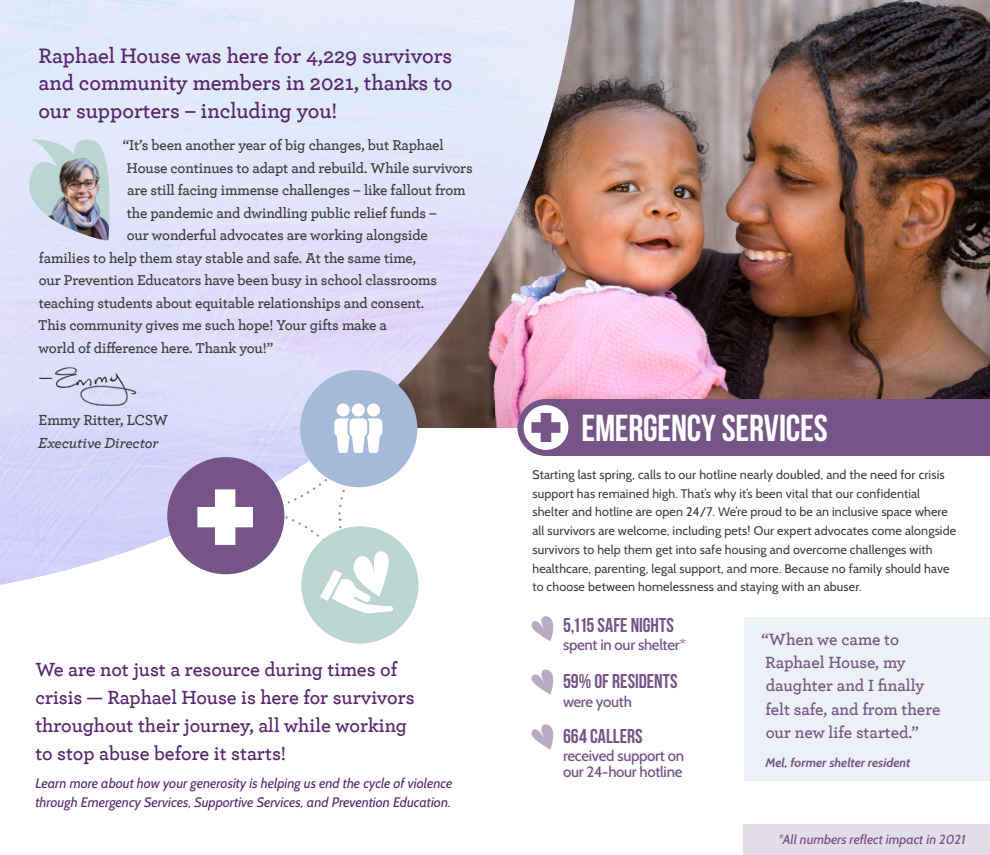
<style>
.page{position:relative;width:990px;height:855px;background:#fff}
.page>*{position:absolute;margin:0;border:0;box-sizing:border-box;transform-origin:0 0}
.t1{font:700 37.5px "Bebas Neue";letter-spacing:-.01em;color:#fff}
.Paragraph_Style_1{font:600 22px/27.5px "Archer Pro";color:#59266e;text-align:justify}
.Paragraph_Style_1-2{font:600 20px/27.8px "Archer Pro";color:#59266e}
.t2{font:700 20px "Bebas Neue";color:#755487}
.Paragraph_Style_1-3{font:600 17px/23.2px "Archer Pro";letter-spacing:-.005em;color:#755487}
.Paragraph_Style_1-4{font:italic 600 15.25px "Archer Pro";letter-spacing:-.01em;color:#3e3e3f}
.Paragraph_Style_1-5{font:600 15.25px "Archer Pro";letter-spacing:-.01em;color:#3e3e3f}
.Paragraph_Style_1-6{font:600 15px "Archer Pro";letter-spacing:-.01em;color:#3e3e3f}
.t3{font:500 15px/16.2px "Cabin";letter-spacing:-.02em;color:#755487}
.t4{font:italic 13.75px/18.8px "Cabin";color:#59266e}
.t5{font:italic 500 13.12px "Cabin";color:#755487}
.t6{font:12.5px/18.8px "Cabin";letter-spacing:.01em;color:#3c3c3d}
.t7{font:italic 700 12.5px "Cabin";color:#755487}
</style>
<div class="page">
<img style="left:495px;top:0;width:495px;height:427px">
<img style="left:0;top:0;width:495px;height:587px">
<img style="left:39px;top:366px;width:98px;height:42px">
<div style="left:167px;top:457px;width:117px;height:117px;background:#755487;border-radius:50%"></div>
<div style="left:300px;top:370px;width:117px;height:117px;background:#a5b9d8;border-radius:50%"></div>
<div style="left:301px;top:526px;width:117px;height:118px;background:#bbd5d2;border-radius:50%"></div>
<svg style="left:197px;top:403px;width:196px;height:211px"></svg>
<img style="left:29px;top:139px;width:81px;height:102px">
<div style="left:744px;top:617px;width:246px;height:164px;background:#edf1f7"></div>
<div style="left:517px;top:399px;width:473px;height:57px;background:#755487"></div>
<div style="left:744px;top:824px;width:246px;height:31px;background:#e3dde7"></div>
<svg style="left:531px;top:616px;width:22px;height:25px"></svg>
<svg style="left:531px;top:724px;width:22px;height:26px"></svg>
<svg style="left:531px;top:669px;width:22px;height:25px"></svg>
<img style="left:495px;top:0;width:80px;height:252px">
<p class="Paragraph_Style_1" style="left:39px;top:40px;width:415px">Raphael House was here for 4,229 survivors and community members in 2021, thanks to our supporters – including you!</p>
<p class="Paragraph_Style_1-6" style="left:123px;top:134px;width:323px">“It’s been another year of big changes, but Raphael</p>
<p class="Paragraph_Style_1-6" style="left:127px;top:156px;width:348px">House continues to adapt and rebuild. While survivors</p>
<p class="Paragraph_Style_1-6" style="left:127px;top:179px;width:340px">are still facing immense challenges – like fallout from</p>
<p class="Paragraph_Style_1-6" style="left:127px;top:201px;width:312px">the pandemic and dwindling public relief funds –</p>
<p class="Paragraph_Style_1-6" style="left:127px;top:224px;width:303px">our wonderful advocates are working alongside</p>
<p class="Paragraph_Style_1-6" style="left:39px;top:246px;width:379px">families to help them stay stable and safe. At the same time,</p>
<p class="Paragraph_Style_1-6" style="left:39px;top:269px;width:400px">our Prevention Educators have been busy in school classrooms</p>
<p class="Paragraph_Style_1-6" style="left:39px;top:291px;width:387px">teaching students about equitable relationships and consent.</p>
<p class="Paragraph_Style_1-6" style="left:38px;top:314px;width:351px">This community gives me such hope! Your gifts make a</p>
<p class="Paragraph_Style_1-6" style="left:39px;top:336px;width:236px">world of difference here. Thank you!”</p>
<p class="Paragraph_Style_1-5" style="left:39px;top:409px;width:131px">Emmy Ritter, LCSW</p>
<p class="Paragraph_Style_1-4" style="left:38px;top:431px;width:122px">Executive Director</p>
<p class="Paragraph_Style_1-2" style="left:35px;top:655px;width:381px">We are not just a resource during times of crisis — Raphael House is here for survivors throughout their journey, all while working to stop abuse before it starts!</p>
<p class="t4" style="left:35px;top:774px;width:419px">Learn more about how your generosity is helping us end the cycle of violence through Emergency Services, Supportive Services, and Prevention Education.</p>
<p class="t1" style="left:582px;top:408px;width:248px">EMERGENCY SERVICES</p>
<p class="t6" style="left:532px;top:465px;width:425px">Starting last spring, calls to our hotline nearly doubled, and the need for crisis support has remained high. That’s why it’s been vital that our confidential shelter and hotline are open 24/7. We’re proud to be an inclusive space where all survivors are welcome, including pets! Our expert advocates come alongside survivors to help them get into safe housing and overcome challenges with healthcare, parenting, legal support, and more. Because no family should have to choose between homelessness and staying with an abuser.</p>
<p class="t2" style="left:563px;top:615px;width:113px">5,115 SAFE NIGHTS</p>
<p class="t3" style="left:563px;top:637px;width:124px">spent in our shelter*</p>
<p class="t2" style="left:563px;top:670px;width:116px">59% OF RESIDENTS</p>
<p class="t3" style="left:563px;top:693px;width:70px">were youth</p>
<p class="t2" style="left:563px;top:725px;width:81px">664 CALLERS</p>
<p class="t3" style="left:563px;top:748px;width:123px">received support on our 24-hour hotline</p>
<p class="Paragraph_Style_1-3" style="left:762px;top:627px;width:180px">“When we came to<br>Raphael House, my daughter and I finally felt safe, and from there our new life started.”</p>
<p class="t7" style="left:765px;top:755px;width:146px">Mel, former shelter resident</p>
<p class="t5" style="left:778px;top:831px;width:189px">*All numbers reflect impact in 2021</p>
</div>
